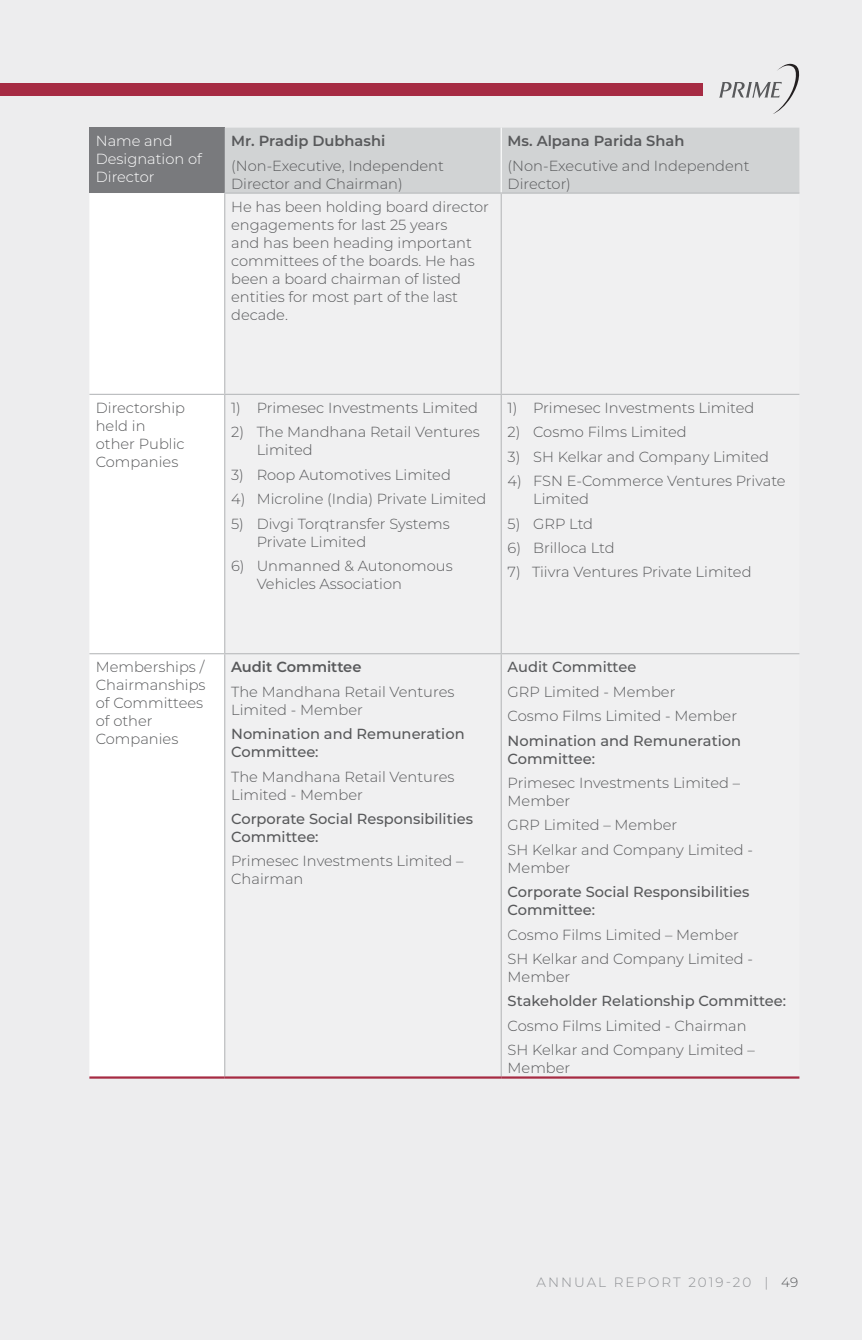
<style>
.page{position:relative;width:862px;height:1340px;background:#fff}
.page>*{position:absolute;margin:0;border:0;box-sizing:border-box;transform-origin:0 0}
.t1{font:300 14.62px/18px "Montserrat";color:#58595b}
.t2{font:500 14.62px/24.3px "Montserrat";color:#58595b}
.t3{font:300 14.62px/18px "Montserrat";color:#fff}
.t4{font:300 13.5px "Montserrat";letter-spacing:.15em;color:#8f9194}
.s1{font-weight:600}
.s2{font-weight:300}
.s3{font-weight:500}
.s4{color:#58595b}
</style>
<div class="page">
<div style="left:0;top:0;width:861px;height:1339px;background:#ededee"></div>
<svg style="left:719px;top:63px;width:81px;height:51px"></svg>
<div style="left:0;top:83px;width:702px;height:13px;background:#a62b43"></div>
<div style="left:89px;top:128px;width:136px;height:65px;background:#797a7d"></div>
<div style="left:225px;top:128px;width:574px;height:64px;background:#d1d3d4"></div>
<div style="left:89px;top:193px;width:135px;height:883px;background:#fff"></div>
<svg style="left:225px;top:194px;width:574px;height:882px"></svg>
<hr style="left:500px;top:128px;width:1px;height:64px;background:#fff">
<hr style="left:224px;top:192px;width:277px;height:2px;background:#b8babc">
<hr style="left:501px;top:192px;width:298px;height:2px;background:#b8babc">
<hr style="left:224px;top:194px;width:1px;height:200px;background:#b8babc">
<hr style="left:500px;top:194px;width:1px;height:200px;background:#b8babc">
<hr style="left:89px;top:394px;width:136px;height:1px;background:#b8babc">
<hr style="left:89px;top:653px;width:136px;height:1px;background:#b8babc">
<hr style="left:224px;top:395px;width:1px;height:258px;background:#b8babc">
<hr style="left:224px;top:654px;width:1px;height:422px;background:#b8babc">
<hr style="left:225px;top:394px;width:276px;height:1px;background:#b8babc">
<hr style="left:501px;top:394px;width:298px;height:1px;background:#b8babc">
<hr style="left:500px;top:395px;width:1px;height:258px;background:#b8babc">
<hr style="left:500px;top:654px;width:1px;height:422px;background:#b8babc">
<hr style="left:225px;top:653px;width:276px;height:1px;background:#b8babc">
<hr style="left:501px;top:653px;width:298px;height:1px;background:#b8babc">
<hr style="left:89px;top:1076px;width:136px;height:2px;background:#a62b43">
<hr style="left:225px;top:1076px;width:276px;height:2px;background:#a62b43">
<hr style="left:501px;top:1076px;width:298px;height:2px;background:#a62b43">
<p class="t3" style="left:96px;top:132px;width:108px">Name and<br>Designation of<br>Director</p>
<p class="t1" style="left:231px;top:128px;width:214px;line-height:24.3px"><span class="s1">Mr. Pradip Dubhashi </span>(Non-Executive, Independent</p>
<p class="t1" style="left:231px;top:174px;width:173px">Director and Chairman)</p>
<p class="t1" style="left:231px;top:197px;width:259px">He has been holding board director engagements for last 25 years<br>and has been heading important committees of the boards. He has been a board chairman of listed entities for most part of the last decade.</p>
<p class="t1" style="left:507px;top:128px;width:243px;line-height:24.3px"><span class="s1">Ms. Alpana Parida Shah </span>(Non-Executive and Independent</p>
<p class="t1" style="left:507px;top:174px;width:65px">Director)</p>
<p class="t1" style="left:96px;top:398px;width:91px">Directorship held in other Public<br>Companies</p>
<p class="t1" style="left:231px;top:398px;width:248px">1) Primesec Investments Limited</p>
<p class="t1" style="left:256px;top:423px;width:225px;text-indent:-26px">2) The Mandhana Retail Ventures<br>Limited</p>
<p class="t1" style="left:231px;top:465px;width:221px">3) Roop Automotives Limited</p>
<p class="t1" style="left:231px;top:489px;width:257px">4) Microline (India) Private Limited</p>
<p class="t1" style="left:256px;top:514px;width:194px;text-indent:-26px">5) Divgi Torqtransfer Systems<br>P rivate Limited</p>
<p class="t1" style="left:256px;top:556px;width:197px;text-indent:-26px">6) U nmanned &amp; Autonomous<br>Vehicles Association</p>
<p class="t1" style="left:507px;top:398px;width:248px">1) Primesec Investments Limited</p>
<p class="t1" style="left:507px;top:423px;width:181px">2) Cosmo Films Limited</p>
<p class="t1" style="left:507px;top:447px;width:263px">3) SH Kelkar and Company Limited</p>
<p class="t1" style="left:533px;top:471px;width:254px;text-indent:-26px">4) FSN E-Commerce Ventures Private<br>Limited</p>
<p class="t1" style="left:507px;top:514px;width:87px">5) GRP Ltd</p>
<p class="t1" style="left:507px;top:538px;width:108px">6) Brilloca Ltd</p>
<p class="t1" style="left:507px;top:562px;width:245px">7) Tiivra Ventures P rivate Limited</p>
<p class="t1" style="left:96px;top:657px;width:111px">Memberships /<br>Chairmanships of Committees of other<br>Companies</p>
<p class="t1" style="left:231px;top:654px;width:225px;line-height:24.3px"><span class="s1">Audit Committee<br></span>The Mandhana Retail Ventures</p>
<p class="t2" style="left:231px;top:697px;width:235px"><span class="s2">Limited - Member<br></span>Nomination and Remuneration</p>
<p class="t1" style="left:231px;top:739px;width:225px;line-height:24.3px"><span class="s3">Committee:<br></span>The Mandhana Retail Ventures</p>
<p class="t2" style="left:231px;top:781px;width:243px"><span class="s2">Limited - Member<br></span>Corporate Social Responsibilities</p>
<p class="t1" style="left:231px;top:824px;width:234px;line-height:24.3px"><span class="s3">Committee:<br></span>P rimesec Investments Limited –</p>
<p class="t1" style="left:231px;top:869px;width:74px">Chairman</p>
<p class="t1" style="left:507px;top:654px;width:235px;line-height:24.3px"><span class="s3">Audit Committee<br></span>GRP Limited - Member<br>Cosmo Films Limited - Member<br><span class="s3">Nomination and Remuneration</span></p>
<p class="t1" style="left:507px;top:745px;width:234px;line-height:24.3px"><span class="s3">Committee:<br></span>P rimesec Investments Limited –</p>
<p class="t1" style="left:507px;top:788px;width:247px;line-height:24.3px">Member<br>GRP Limited – Member<br>SH Kelkar and Company Limited -</p>
<p class="t2" style="left:507px;top:855px;width:243px"><span class="s2">Member<br></span>Corporate Social Responsibilities</p>
<p class="t1" style="left:507px;top:897px;width:247px;line-height:24.3px"><span class="s3">Committee:<br></span>Cosmo Films Limited – Member<br>SH Kelkar and Company Limited -</p>
<p class="t1" style="left:507px;top:964px;width:280px;line-height:24.3px">Member<br><span class="s3">Stakeholder Relationship Committee:<br></span>Cosmo Films Limited - Chairman<br>SH Kelkar and Company Limited –</p>
<p class="t1" style="left:507px;top:1058px;width:64px">Member</p>
<p class="t4" style="left:536px;top:1272px;width:263px">Annua l Report 2019-20 | <span class="s4">49</span></p>
</div>
